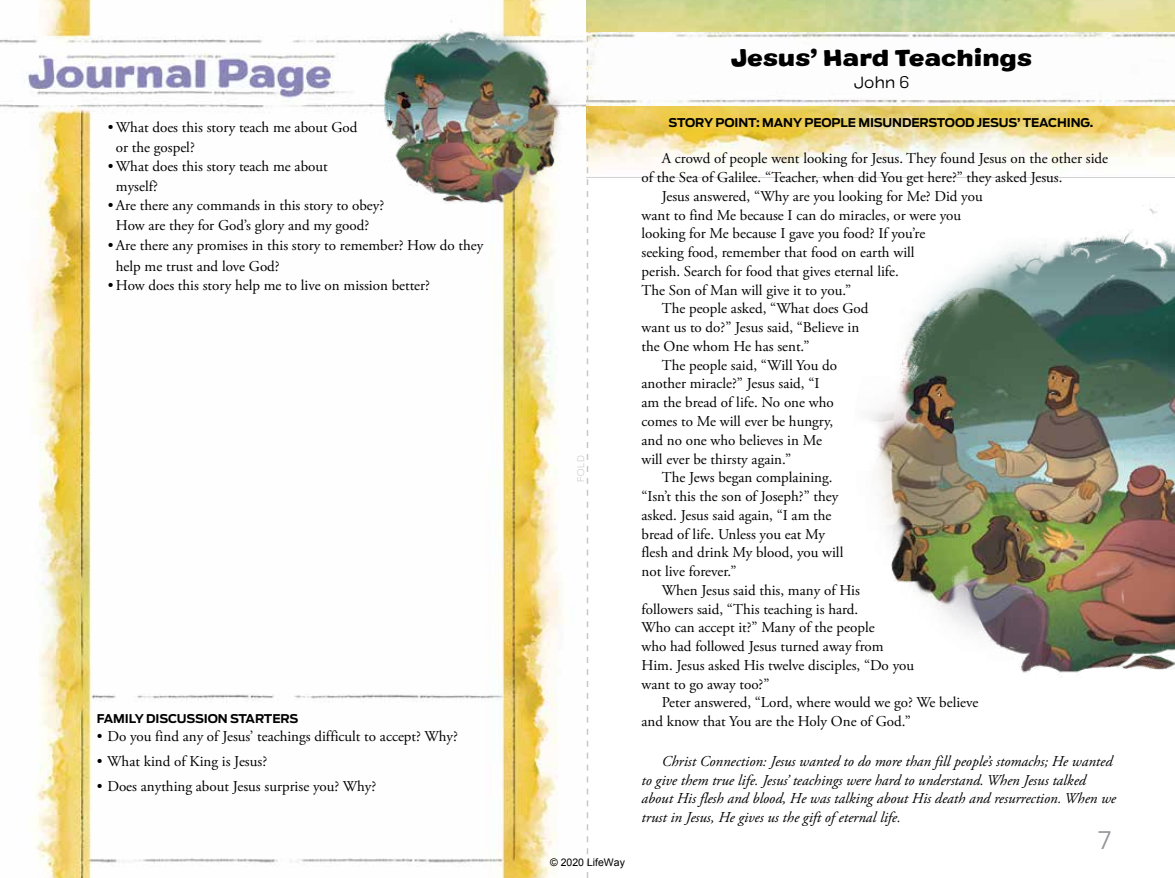
<style>
.page{position:relative;width:1175px;height:878px;background:#fff}
.page>*{position:absolute;margin:0;border:0;box-sizing:border-box;transform-origin:0 0}
.t1{font:300 24px "Antenna";color:#939598}
.t2{font:900 expanded 22.5px "Colby";letter-spacing:-.01em;color:#000}
.t3{font:300 expanded 16.5px "Colby";color:#000}
.t4{font:15px/19.5px "Adobe Garamond Pro";color:#000}
.t5{font:italic 15px/18.8px "Adobe Garamond Pro";color:#000}
.t6{font:700 12px "Antenna";letter-spacing:-.01em;color:#000}
.t7{font:10.5px "Arial";color:#000}
.t8{font:200 9px "Antenna";color:#bcbec0}
</style>
<div class="page">
<img style="left:585px;top:0;width:589px;height:197px">
<img style="left:588px;top:32px;width:586px;height:73px">
<img style="left:0;top:0;width:585px;height:878px">
<img style="left:363px;top:14px;width:217px;height:198px">
<img style="left:852px;top:196px;width:322px;height:477px">
<svg style="left:586px;top:0;width:2px;height:878px"></svg>
<p class="t4" style="left:116px;top:118px;width:243px;text-indent:-8px">•What does this story teach me about God or the gospel?</p>
<p class="t4" style="left:116px;top:157px;width:213px;text-indent:-8px">•What does this story teach me about myself?</p>
<p class="t4" style="left:108px;top:196px;width:278px;text-align:center">•Are there any commands in this story to obey?<br>How are they for God’s glory and my good?</p>
<p class="t4" style="left:116px;top:235px;width:369px;line-height:21px;text-indent:-8px">•Are there any promises in this story to remember? How do they help me trust and love God?</p>
<p class="t4" style="left:108px;top:276px;width:323px">• How does this story help me to live on mission better?</p>
<p class="t6" style="left:97px;top:712px;width:203px">FAMILY DISCUSSION STARTERS</p>
<p class="t4" style="left:97px;top:727px;width:362px">• Do you find any of Jesus’ teachings difficult to accept? Why?</p>
<p class="t4" style="left:97px;top:752px;width:172px">• What kind of King is Jesus?</p>
<p class="t4" style="left:97px;top:777px;width:281px">• Does anything about Jesus surprise you? Why?</p>
<p class="t8" style="left:575px;top:482px;width:29px;rotate:-90deg">FOLD</p>
<p class="t7" style="left:550px;top:856px;width:76px">© 2020 LifeWay</p>
<h2 class="t2" style="left:730px;top:42px;width:303px">Jesus’ Hard Teachings</h2>
<p class="t3" style="left:853px;top:72px;width:57px">John 6</p>
<p class="t6" style="left:668px;top:115px;width:426px">STORY POINT: MANY PEOPLE MISUNDERSTOOD JESUS’ TEACHING.</p>
<p class="t4" style="left:662px;top:149px;width:448px">A crowd of people went looking for Jesus. They found Jesus on the other side</p>
<p class="t4" style="left:641px;top:168px;width:422px">of the Sea of Galilee. “Teacher, when did You get here?” they asked Jesus.</p>
<p class="t4" style="left:662px;top:187px;width:322px">Jesus answered, “Why are you looking for Me? Did you</p>
<p class="t4" style="left:641px;top:206px;width:321px">want to find Me because I can do miracles, or were you</p>
<p class="t4" style="left:641px;top:224px;width:285px">looking for Me because I gave you food? If you’re</p>
<p class="t4" style="left:641px;top:243px;width:274px">seeking food, remember that food on earth will</p>
<p class="t4" style="left:641px;top:262px;width:259px">perish. Search for food that gives eternal life.</p>
<p class="t4" style="left:641px;top:281px;width:211px">The Son of Man will give it to you.”</p>
<p class="t4" style="left:662px;top:299px;width:208px">The people asked, “What does God</p>
<p class="t4" style="left:641px;top:318px;width:219px">want us to do?” Jesus said, “Believe in</p>
<p class="t4" style="left:641px;top:337px;width:169px">the One whom He has sent.”</p>
<p class="t4" style="left:662px;top:356px;width:177px">The people said, “Will You do</p>
<p class="t4" style="left:641px;top:374px;width:180px">another miracle?” Jesus said, “I</p>
<p class="t4" style="left:641px;top:393px;width:194px">am the bread of life. No one who</p>
<p class="t4" style="left:641px;top:412px;width:193px">comes to Me will ever be hungry,</p>
<p class="t4" style="left:641px;top:431px;width:182px">and no one who believes in Me</p>
<p class="t4" style="left:641px;top:449px;width:151px">will ever be thirsty again.”</p>
<p class="t4" style="left:662px;top:468px;width:172px">The Jews began complaining.</p>
<p class="t4" style="left:641px;top:487px;width:198px">“Isn’t this the son of Joseph?” they</p>
<p class="t4" style="left:641px;top:506px;width:191px">asked. Jesus said again, “I am the</p>
<p class="t4" style="left:641px;top:524px;width:185px">bread of life. Unless you eat My</p>
<p class="t4" style="left:641px;top:543px;width:203px">flesh and drink My blood, you will</p>
<p class="t4" style="left:641px;top:562px;width:96px">not live forever.”</p>
<p class="t4" style="left:662px;top:581px;width:200px">When Jesus said this, many of His</p>
<p class="t4" style="left:641px;top:599px;width:218px">followers said, “This teaching is hard.</p>
<p class="t4" style="left:641px;top:618px;width:235px">Who can accept it?” Many of the people</p>
<p class="t4" style="left:641px;top:637px;width:244px">who had followed Jesus turned away from</p>
<p class="t4" style="left:641px;top:656px;width:274px">Him. Jesus asked His twelve disciples, “Do you</p>
<p class="t4" style="left:641px;top:674px;width:129px">want to go away too?”</p>
<p class="t4" style="left:662px;top:693px;width:318px">Peter answered, “Lord, where would we go? We believe</p>
<p class="t4" style="left:641px;top:712px;width:271px">and know that You are the Holy One of God.”</p>
<p class="t5" style="left:641px;top:752px;width:476px;text-indent:20px">Christ Connection: Jesus wanted to do more than fill people’s stomachs; He wanted to give them true life. Jesus’ teachings were hard to understand. When Jesus talked about His flesh and blood, He was talking about His death and resurrection. When we trust in Jesus, He gives us the gift of eternal life.</p>
<h1 class="t1" style="left:1098px;top:826px;width:14px">7</h1>
</div>
